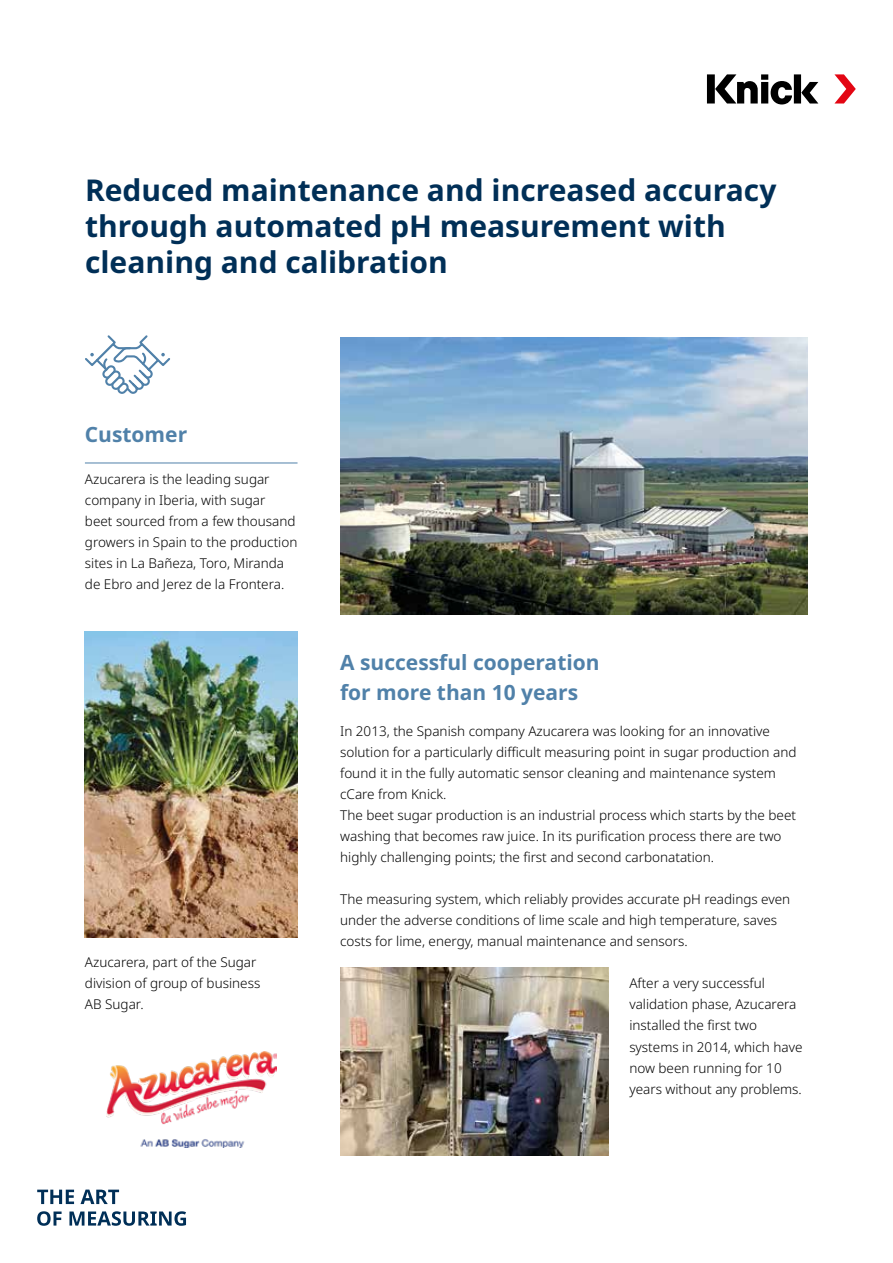
<style>
.page{position:relative;width:893px;height:1263px;background:#fff}
.page>*{position:absolute;margin:0;border:0;box-sizing:border-box;transform-origin:0 0}
.t1{font:700 30px/36px "Noto Sans";color:#002f57}
.t2{font:700 21px/30px "Noto Sans";color:#5081a9}
.t3{font:300 13.5px/21px "Noto Sans";color:#000}
</style>
<div class="page">
<svg style="left:37px;top:1211px;width:149px;height:15px"></svg>
<svg style="left:37px;top:1189px;width:82px;height:15px"></svg>
<hr style="left:85px;top:463px;width:213px;height:1px;background:#5081a9">
<img style="left:85px;top:631px;width:213px;height:307px">
<svg style="left:85px;top:335px;width:86px;height:59px"></svg>
<img style="left:340px;top:967px;width:268px;height:188px">
<img style="left:340px;top:337px;width:468px;height:277px">
<img style="left:106px;top:1052px;width:170px;height:95px">
<svg style="left:707px;top:74px;width:111px;height:30px"></svg>
<svg style="left:834px;top:74px;width:22px;height:30px"></svg>
<h1 class="t1" style="left:85px;top:173px;width:693px">Reduced maintenance and increased accuracy through automated pH measurement with cleaning and calibration</h1>
<h2 class="t2" style="left:85px;top:420px;width:104px">Customer</h2>
<p class="t3" style="left:85px;top:469px;width:214px">Azucarera is the leading sugar company in Iberia, with sugar<br>beet sourced from a few thousand growers in Spain to the production sites in La Bañeza, Toro, Miranda de Ebro and Jerez de la Frontera.</p>
<p class="t3" style="left:85px;top:952px;width:177px">Azucarera, part of the Sugar division of group of business<br>AB Sugar.</p>
<h2 class="t2" style="left:340px;top:647px;width:261px">A successful cooperation for more than 10 years</h2>
<p class="t3" style="left:340px;top:721px;width:458px">In 2013, the Spanish company Azucarera was looking for an innovative solution for a particularly difficult measuring point in sugar production and found it in the fully automatic sensor cleaning and maintenance system cCare from Knick.<br>The beet sugar production is an industrial process which starts by the beet washing that becomes raw juice. In its purification process there are two highly challenging points; the first and second carbonatation.</p>
<p class="t3" style="left:340px;top:889px;width:452px">The measuring system, which reliably provides accurate pH readings even under the adverse conditions of lime scale and high temperature, saves costs for lime, energy, manual maintenance and sensors.</p>
<p class="t3" style="left:629px;top:973px;width:175px">After a very successful validation phase, Azucarera installed the first two systems in 2014, which have now been running for 10 years without any problems.</p>
</div>
